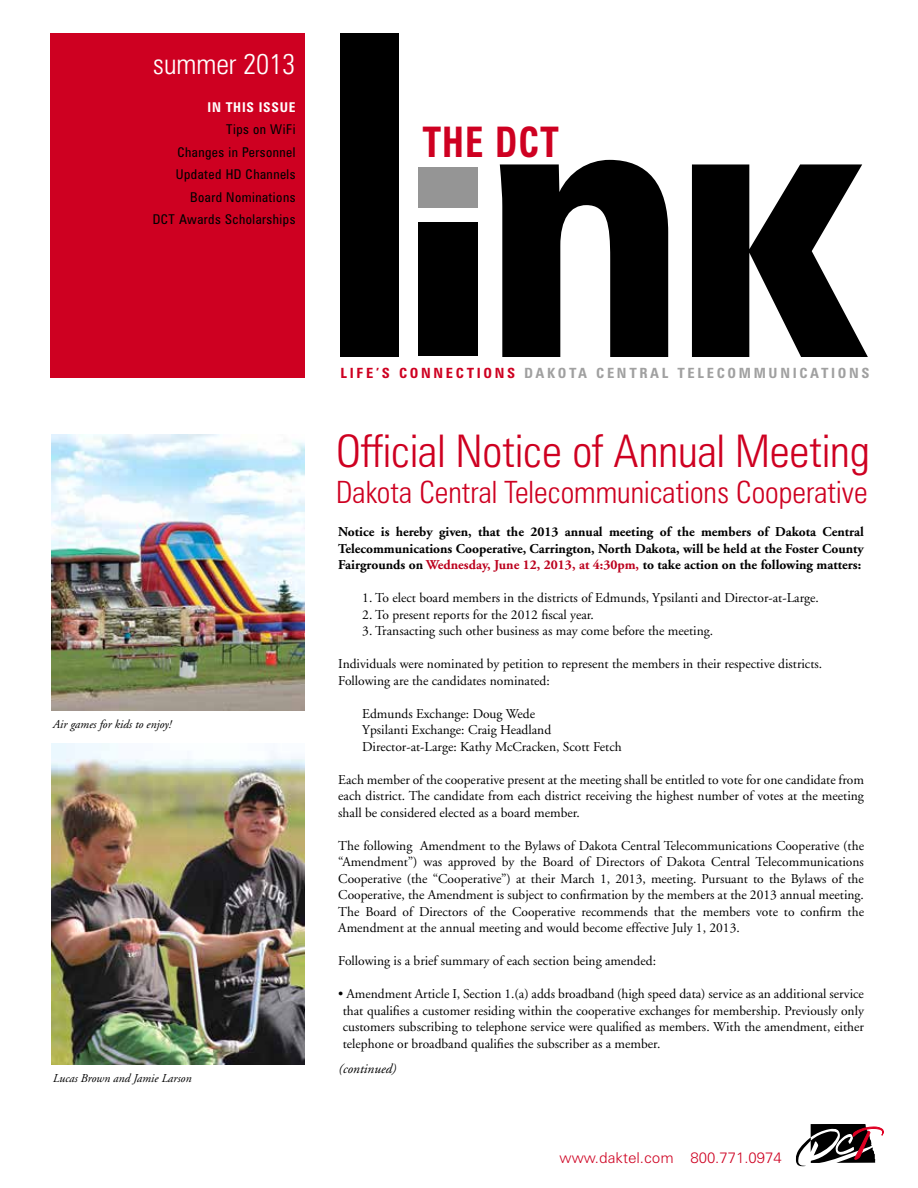
<style>
.page{position:relative;width:918px;height:1188px;background:#fff}
.page>*{position:absolute;margin:0;border:0;box-sizing:border-box;transform-origin:0 0}
.t1{font:300 condensed 45px "Zurich BT";color:#ce0021}
.t2{font:700 condensed 42.15px "Zurich BT";letter-spacing:.03em;color:#ce0021;scale:.87 1}
.t3{font:300 condensed 30.75px "Zurich BT";color:#ce0021}
.t4{font:300 condensed 28.5px "Zurich BT";color:#fff}
.t5{font:300 15px "Zurich BT";color:#ce0021}
.t6{font:700 condensed 14.1px "Zurich BT";letter-spacing:.185em;color:#a0a0a0}
.t7{font:13.5px/16.5px "Adobe Garamond";color:#000;text-align:justify}
.t8{font:700 13.5px/16.5px "Adobe Garamond";color:#000;text-align:justify}
.t9{font:condensed 13.5px/22.5px "Zurich BT";letter-spacing:.035em;color:#000;text-align:right}
.t10{font:700 condensed 13.5px "Zurich BT";letter-spacing:.055em;color:#fff}
.t11{font:italic 13.5px "Adobe Garamond";color:#000}
.t12{font:italic 12px "Adobe Garamond";color:#000}
.s1{color:#ce0021}
.s2{color:#bc001d}
</style>
<div class="page">
<div style="left:51px;top:34px;width:254px;height:344px;background:#ce0021"></div>
<div style="left:341px;top:33px;width:58px;height:324px;background:#000"></div>
<div style="left:419px;top:168px;width:59px;height:40px;background:#959595"></div>
<div style="left:419px;top:223px;width:59px;height:133px;background:#000"></div>
<svg style="left:500px;top:160px;width:168px;height:197px"></svg>
<svg style="left:692px;top:164px;width:176px;height:193px"></svg>
<svg style="left:796px;top:1124px;width:88px;height:42px"></svg>
<img style="left:52px;top:435px;width:252px;height:276px">
<img style="left:52px;top:744px;width:252px;height:320px">
<h3 class="t4" style="left:153px;top:47px;width:144px">summer 2013</h3>
<p class="t10" style="left:208px;top:99px;width:89px">IN THIS ISSUE</p>
<p class="t9" style="left:153px;top:118px;width:144px">Tips on WiFi<br>Changes in Personnel<br>Updated HD Channels<br>Board Nominations<br>DCT Awards Scholarships</p>
<h2 class="t2" style="left:422px;top:116px;width:158px">THE DCT</h2>
<p class="t12" style="left:52px;top:717px;width:120px">Air games for kids to enjoy!</p>
<p class="t12" style="left:52px;top:1071px;width:140px">Lucas Brown and Jamie Larson</p>
<p class="t6" style="left:340px;top:365px;width:531px"><span class="s1">LIFE’S CONNECTIONS</span> DAKOTA CENTRAL TELECOMMUNICATIONS</p>
<h1 class="t1" style="left:336px;top:424px;width:535px">Official Notice of Annual Meeting</h1>
<h3 class="t3" style="left:336px;top:474px;width:533px">Dakota Central Telecommunications Cooperative</h3>
<p class="t8" style="left:338px;top:524px;width:527px">Notice is hereby given, that the 2013 annual meeting of the members of Dakota Central Telecommunications Cooperative, Carrington, North Dakota, will be held at the Foster County Fairgrounds on <span class="s2">Wednesday, June 12, 2013, at 4:30pm,</span> to take action on the following matters:</p>
<p class="t7" style="left:362px;top:590px;width:458px">1. To elect board members in the districts of Edmunds, Ypsilanti and Director-at-Large.</p>
<p class="t7" style="left:362px;top:607px;width:233px">2. To present reports for the 2012 fiscal year.</p>
<p class="t7" style="left:362px;top:623px;width:353px">3. Transacting such other business as may come before the meeting.</p>
<p class="t7" style="left:338px;top:656px;width:485px">Individuals were nominated by petition to represent the members in their respective districts.<br>Following are the candidates nominated:</p>
<p class="t7" style="left:362px;top:706px;width:261px;text-align:left">Edmunds Exchange: Doug Wede<br>Ypsilanti Exchange: Craig Headland<br>Director-at-Large: Kathy McCracken, Scott Fetch</p>
<p class="t7" style="left:338px;top:772px;width:527px">Each member of the cooperative present at the meeting shall be entitled to vote for one candidate from each district. The candidate from each district receiving the highest number of votes at the meeting shall be considered elected as a board member.</p>
<p class="t7" style="left:338px;top:838px;width:527px">The following Amendment to the Bylaws of Dakota Central Telecommunications Cooperative (the “Amendment”) was approved by the Board of Directors of Dakota Central Telecommunications Cooperative (the “Cooperative”) at their March 1, 2013, meeting. Pursuant to the Bylaws of the Cooperative, the Amendment is subject to confirmation by the members at the 2013 annual meeting.<br>The Board of Directors of the Cooperative recommends that the members vote to confirm the Amendment at the annual meeting and would become effective July 1, 2013.</p>
<p class="t7" style="left:338px;top:953px;width:319px">Following is a brief summary of each section being amended:</p>
<p class="t7" style="left:343px;top:986px;width:523px;text-indent:-4px">• Amendment Article I, Section 1.(a) adds broadband (high speed data) service as an additional service that qualifies a customer residing within the cooperative exchanges for membership. Previously only customers subscribing to telephone service were qualified as members. With the amendment, either telephone or broadband qualifies the subscriber as a member.</p>
<p class="t11" style="left:338px;top:1062px;width:59px">(continued)</p>
<p class="t5" style="left:560px;top:1149px;width:224px">www.daktel.com 800.771.0974</p>
</div>
